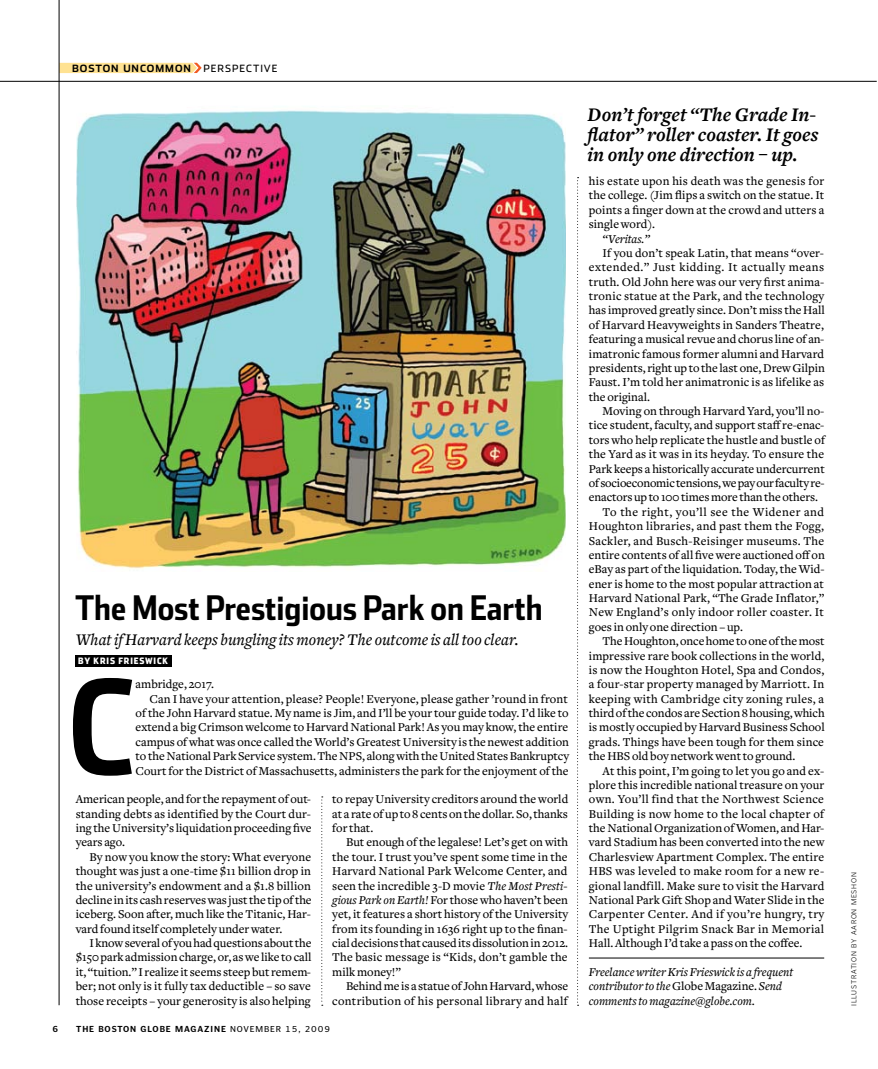
<style>
.page{position:relative;width:878px;height:1069px;background:#fff}
.page>*{position:absolute;margin:0;border:0;box-sizing:border-box;transform-origin:0 0}
.t1{font:700 130.38px "Stainless Cond";color:#000}
.t2{font:700 33.75px "Stainless Cond";color:#000}
.t3{font:italic 700 20px/20px "Freight Text";color:#000;text-align:justify}
.t4{font:italic 500 16.88px "Freight Text";color:#000}
.t5{font:500 12.5px/14.4px "Freight Text";color:#000;text-align:justify}
.t6{font:500 12.5px/14.4px "Freight Text";letter-spacing:.025em;color:#000;text-align:right}
.t7{font:italic 500 12.5px/14.4px "Freight Text";color:#000}
.t8{font:500 12.5px "Freight Text";letter-spacing:.02em;color:#000}
.t9{font:500 12.5px "Freight Text";letter-spacing:.03em;color:#000}
.t10{font:500 12.5px "Freight Text";letter-spacing:.04em;color:#000}
.t11{font:700 10px "Stainless";letter-spacing:.1em;color:#000}
.t12{font:10px "Stainless";letter-spacing:.1em;color:#000}
.t13{font:700 8.75px "Poynter Gothic Text";letter-spacing:.1em;color:#000}
.t14{font:900 8.75px "Stainless Cond";letter-spacing:.1em;color:#fff}
.t15{font:300 7.5px "Poynter Gothic Text";letter-spacing:.1em;color:#000}
.s1{font-style:italic}
.s2{font-weight:400}
.s3{font-style:normal}
</style>
<div class="page">
<svg style="left:60px;top:63px;width:142px;height:10px"></svg>
<hr style="left:0;top:81px;width:876px;height:1px;background:#000">
<hr style="left:59px;top:0;width:1px;height:1005px;background:#000">
<hr style="left:589px;top:958px;width:235px;height:1px;background:#000">
<img style="left:76px;top:110px;width:489px;height:459px">
<svg style="left:321px;top:796px;width:2px;height:210px"></svg>
<svg style="left:577px;top:177px;width:1px;height:829px"></svg>
<div style="left:75px;top:655px;width:96px;height:11px;background:#000"></div>
<p class="t11" style="left:72px;top:62px;width:120px">BOSTON UNCOMMON</p>
<p class="t12" style="left:203px;top:62px;width:75px">PERSPECTIVE</p>
<h2 class="t2" style="left:75px;top:587px;width:469px">The Most Prestigious Park on Earth</h2>
<h3 class="t4" style="left:76px;top:631px;width:444px">What if Harvard keeps bungling its money? The outcome is all too clear.</h3>
<p class="t14" style="left:78px;top:655px;width:92px">BY KRIS FRIESWICK</p>
<h1 class="t1" style="left:69px;top:649px;width:69px">C</h1>
<p class="t5" style="left:136px;top:677px;width:80px">ambridge, 2017.</p>
<p class="t5" style="left:149px;top:692px;width:420px">Can I have your attention, please? People! Everyone, please gather ’round in front</p>
<p class="t5" style="left:136px;top:706px;width:434px">of the John Harvard statue. My name is Jim, and I’ll be your tour guide today. I’d like to</p>
<p class="t5" style="left:136px;top:720px;width:434px">extend a big Crimson welcome to Harvard National Park! As you may know, the entire</p>
<p class="t5" style="left:136px;top:735px;width:435px">campus of what was once called the World’s Greatest University is the newest addition</p>
<p class="t5" style="left:136px;top:749px;width:435px">to the National Park Service system. The NPS, along with the United States Bankruptcy</p>
<p class="t5" style="left:136px;top:763px;width:434px">Court for the District of Massachusetts, administers the park for the enjoyment of the</p>
<p class="t5" style="left:76px;top:792px;width:237px">American people, and for the repayment of out&shy;standing debts as identified by the Court dur&shy;ing the University’s liquidation proceeding five years ago.</p>
<p class="t5" style="left:76px;top:850px;width:237px;text-indent:14px">By now you know the story: What everyone thought was just a one-time $11 billion drop in the university’s endowment and a $1.8 billion decline in its cash reserves was just the tip of the iceberg. Soon after, much like the Titanic, Har&shy;vard found itself completely under water.</p>
<p class="t5" style="left:76px;top:936px;width:237px;text-indent:14px">I know several of you had questions about the $150 park admission charge, or, as we like to call it, “tuition.” I realize it seems steep but remem&shy;ber; not only is it fully tax deductible – so save those receipts – your generosity is also helping</p>
<p class="t5" style="left:332px;top:792px;width:237px">to repay University creditors around the world at a rate of up to 8 cents on the dollar. So, thanks for that.</p>
<p class="t5" style="left:332px;top:835px;width:237px;text-indent:14px">But enough of the legalese! Let’s get on with the tour. I trust you’ve spent some time in the Harvard National Park Welcome Center, and seen the incredible 3-D movie <span class="s1">The Most Presti&shy;gious Park on Earth!</span> For those who haven’t been yet, it features a short history of the University from its founding in 1636 right up to the finan&shy;cial decisions that caused its dissolution in 2012.<br>The basic message is “Kids, don’t gamble the milk money!”</p>
<p class="t6" style="left:332px;top:979px;width:237px">Behind me is a statue of John Harvard, whose contribution of his personal library and half</p>
<p class="t13" style="left:52px;top:1024px;width:7px">6</p>
<p class="t13" style="left:76px;top:1024px;width:255px">THE BOSTON GLOBE MAGAZINE <span class="s2">NOVEMBER 15, 2009</span></p>
<h3 class="t3" style="left:587px;top:105px;width:232px">Don’t forget “The Grade In&shy;flator” roller coaster. It goes in only one direction – up.</h3>
<p class="t5" style="left:589px;top:174px;width:237px">his estate upon his death was the genesis for the college. (Jim flips a switch on the statue. It points a finger down at the crowd and utters a single word).</p>
<p class="t7" style="left:602px;top:232px;width:49px">“Veritas.”</p>
<p class="t5" style="left:589px;top:246px;width:237px;text-indent:14px">If you don’t speak Latin, that means “over&shy;extended.” Just kidding. It actually means truth. Old John here was our very first anima&shy;tronic statue at the Park, and the technology has improved greatly since. Don’t miss the Hall of Harvard Heavyweights in Sanders Theatre, featuring a musical revue and chorus line of an&shy;imatronic famous former alumni and Harvard presidents, right up to the last one, Drew Gilpin Faust. I’m told her animatronic is as lifelike as the original.</p>
<p class="t5" style="left:602px;top:404px;width:223px">Moving on through Harvard Yard, you’ll no-</p>
<p class="t5" style="left:589px;top:418px;width:237px">tice student, faculty, and support staff re-enac-</p>
<p class="t5" style="left:589px;top:433px;width:237px">tors who help replicate the hustle and bustle of</p>
<p class="t5" style="left:589px;top:447px;width:237px">the Yard as it was in its heyday. To ensure the</p>
<p class="t5" style="left:589px;top:462px;width:237px">Park keeps a historically accurate undercurrent</p>
<p class="t5" style="left:589px;top:476px;width:237px">of socioeconomic tensions, we pay our faculty re-</p>
<p class="t5" style="left:589px;top:490px;width:230px">enactors up to 100 times more than the others.</p>
<p class="t10" style="left:602px;top:505px;width:223px">To the right, you’ll see the Widener and</p>
<p class="t8" style="left:589px;top:519px;width:237px">Houghton libraries, and past them the Fogg,</p>
<p class="t8" style="left:589px;top:534px;width:237px">Sackler, and Busch-Reisinger museums. The</p>
<p class="t5" style="left:589px;top:548px;width:237px">entire contents of all five were auctioned off on</p>
<p class="t5" style="left:589px;top:562px;width:237px">eBay as part of the liquidation. Today, the Wid-</p>
<p class="t5" style="left:589px;top:577px;width:237px">ener is home to the most popular attraction at</p>
<p class="t5" style="left:589px;top:591px;width:237px">Harvard National Park, “The Grade Inflator,”</p>
<p class="t6" style="left:589px;top:605px;width:237px">New England’s only indoor roller coaster. It</p>
<p class="t5" style="left:589px;top:620px;width:156px">goes in only one direction – up.</p>
<p class="t5" style="left:602px;top:634px;width:223px">The Houghton, once home to one of the most</p>
<p class="t5" style="left:589px;top:648px;width:237px">impressive rare book collections in the world,</p>
<p class="t5" style="left:589px;top:663px;width:237px">is now the Houghton Hotel, Spa and Condos,</p>
<p class="t5" style="left:589px;top:677px;width:237px">a four-star property managed by Marriott. In</p>
<p class="t6" style="left:589px;top:692px;width:237px">keeping with Cambridge city zoning rules, a</p>
<p class="t5" style="left:589px;top:706px;width:237px">third of the condos are Section 8 housing, which</p>
<p class="t5" style="left:589px;top:720px;width:237px">is mostly occupied by Harvard Business School</p>
<p class="t5" style="left:589px;top:735px;width:237px">grads. Things have been tough for them since</p>
<p class="t5" style="left:589px;top:749px;width:208px">the HBS old boy network went to ground.</p>
<p class="t5" style="left:602px;top:763px;width:223px">At this point, I’m going to let you go and ex-</p>
<p class="t5" style="left:589px;top:778px;width:237px">plore this incredible national treasure on your</p>
<p class="t6" style="left:589px;top:792px;width:237px">own. You’ll find that the Northwest Science</p>
<p class="t8" style="left:589px;top:807px;width:237px">Building is now home to the local chapter of</p>
<p class="t5" style="left:589px;top:821px;width:237px">the National Organization of Women, and Har-</p>
<p class="t5" style="left:589px;top:835px;width:237px">vard Stadium has been converted into the new</p>
<p class="t5" style="left:589px;top:850px;width:237px">Charlesview Apartment Complex. The entire</p>
<p class="t6" style="left:589px;top:864px;width:237px">HBS was leveled to make room for a new re-</p>
<p class="t5" style="left:589px;top:878px;width:237px">gional landfill. Make sure to visit the Harvard</p>
<p class="t5" style="left:589px;top:893px;width:237px">National Park Gift Shop and Water Slide in the</p>
<p class="t9" style="left:589px;top:907px;width:237px">Carpenter Center. And if you’re hungry, try</p>
<p class="t6" style="left:589px;top:922px;width:237px">The Uptight Pilgrim Snack Bar in Memorial</p>
<p class="t5" style="left:589px;top:936px;width:215px">Hall. Although I’d take a pass on the coffee.</p>
<p class="t7" style="left:589px;top:965px;width:206px">Freelance writer Kris Frieswick is a frequent contributor to the <span class="s3">Globe Magazine.</span> Send comments to magazine@globe.com.</p>
<p class="t15" style="left:849px;top:1006px;width:135px;rotate:-90deg">ILLUSTRATION BY AARON MESHON</p>
</div>
